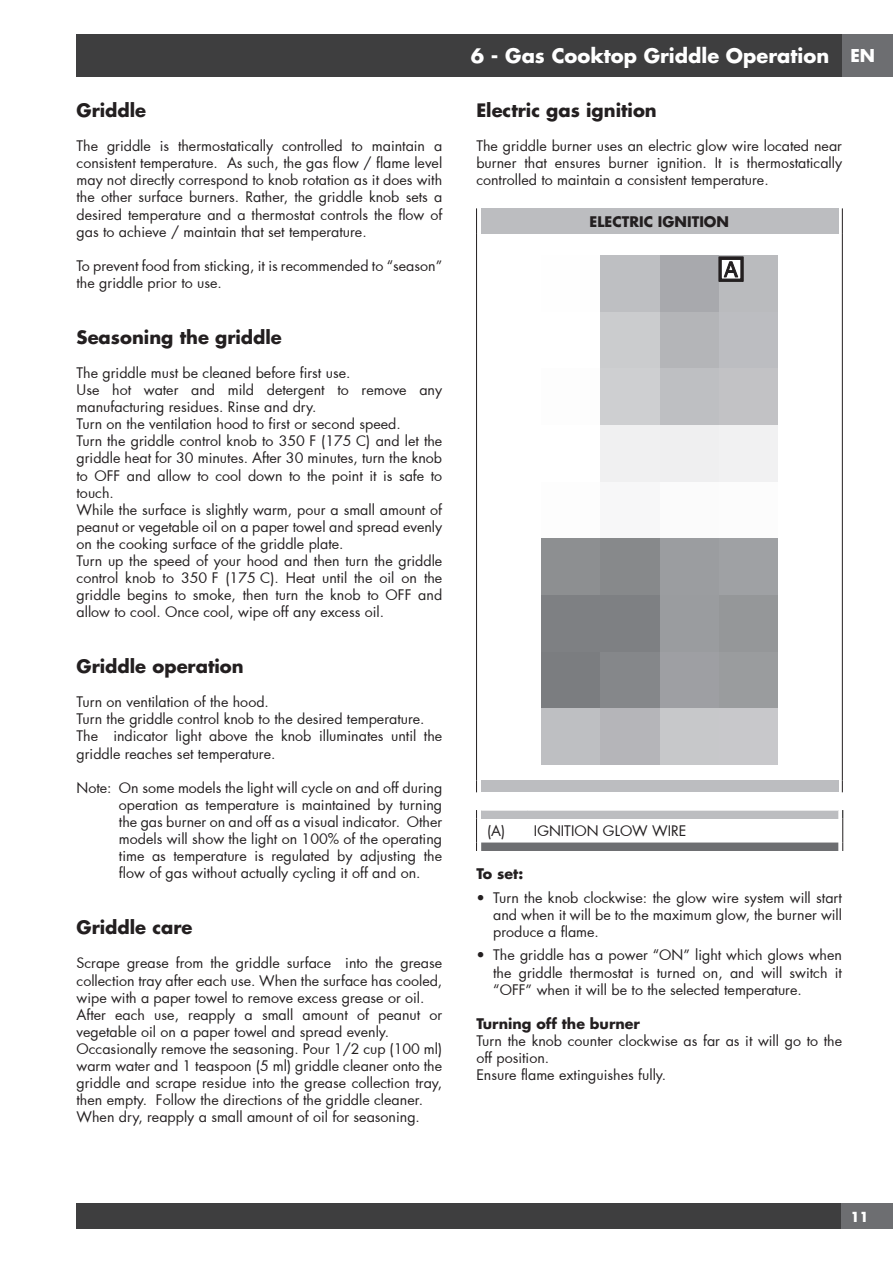
<style>
.page{position:relative;width:893px;height:1263px;background:#fff}
.page>*{position:absolute;margin:0;border:0;box-sizing:border-box;transform-origin:0 0}
.t1{font:700 19.5px "Futura Std";color:#fff}
.t2{font:700 18px "Futura Std";color:#231f20}
.t3{font:700 17.25px "Futura Std";color:#fff}
.t4{font:14.25px/17.1px "Futura";color:#231f20;text-align:justify}
.t5{font:700 14.25px "Futura Std";color:#231f20}
.t6{font:700 13.5px "Futura Std";color:#fff}
</style>
<div class="page">
<div style="left:77px;top:34px;width:765px;height:43px;background:#3e3e3f"></div>
<div style="left:842px;top:34px;width:51px;height:43px;background:#6d6e71"></div>
<div style="left:77px;top:1203px;width:765px;height:26px;background:#3e3e3f"></div>
<div style="left:842px;top:1203px;width:51px;height:26px;background:#6d6e71"></div>
<svg style="left:476px;top:208px;width:1px;height:26px"></svg>
<svg style="left:842px;top:208px;width:1px;height:26px"></svg>
<hr style="left:476px;top:234px;width:1px;height:546px;background:#231f20">
<hr style="left:842px;top:234px;width:1px;height:546px;background:#231f20">
<svg style="left:476px;top:780px;width:1px;height:12px"></svg>
<svg style="left:842px;top:780px;width:1px;height:12px"></svg>
<div style="left:481px;top:208px;width:357px;height:26px;background:#bcbdc0"></div>
<img style="left:541px;top:255px;width:237px;height:509px">
<svg style="left:719px;top:255px;width:24px;height:26px"></svg>
<div style="left:481px;top:780px;width:357px;height:12px;background:#bcbdc0"></div>
<svg style="left:476px;top:810px;width:367px;height:41px"></svg>
<p class="t2" style="left:77px;top:102px;width:71px">Griddle</p>
<p class="t4" style="left:77px;top:139px;width:367px">The griddle is thermostatically controlled to maintain a consistent temperature. As such, the gas flow / flame level may not directly correspond to knob rotation as it does with the other surface burners. Rather, the griddle knob sets a desired temperature and a thermostat controls the flow of gas to achieve / maintain that set temperature.</p>
<p class="t4" style="left:77px;top:257px;width:367px">To prevent food from sticking, it is recommended to “season” the griddle prior to use.</p>
<p class="t2" style="left:77px;top:329px;width:207px">Seasoning the griddle</p>
<p class="t4" style="left:77px;top:365px;width:367px;text-align:left">The griddle must be cleaned before first use.<br>Use hot water and mild detergent to remove any manufacturing residues. Rinse and dry.<br>Turn on the ventilation hood to first or second speed.<br>Turn the griddle control knob to 350°F (175°C) and let the griddle heat for 30 minutes. After 30 minutes, turn the knob to OFF and allow to cool down to the point it is safe to touch.<br>While the surface is slightly warm, pour a small amount of peanut or vegetable oil on a paper towel and spread evenly on the cooking surface of the griddle plate.<br>Turn up the speed of your hood and then turn the griddle control knob to 350°F (175°C). Heat until the oil on the griddle begins to smoke, then turn the knob to OFF and allow to cool. Once cool, wipe off any excess oil.</p>
<p class="t2" style="left:77px;top:658px;width:169px">Griddle operation</p>
<p class="t4" style="left:77px;top:695px;width:367px;text-align:left">Turn on ventilation of the hood.<br>Turn the griddle control knob to the desired temperature.<br>The indicator light above the knob illuminates until the griddle reaches set temperature.</p>
<p class="t4" style="left:119px;top:780px;width:325px;text-indent:-42px">Note: On some models the light will cycle on and off during operation as temperature is maintained by turning the gas burner on and off as a visual indicator. Other models will show the light on 100% of the operating time as temperature is regulated by adjusting the flow of gas without actually cycling it off and on.</p>
<p class="t2" style="left:77px;top:919px;width:117px">Griddle care</p>
<p class="t4" style="left:77px;top:956px;width:367px;text-align:left">Scrape grease from the griddle surface into the grease collection tray after each use. When the surface has cooled, wipe with a paper towel to remove excess grease or oil.<br>After each use, reapply a small amount of peanut or vegetable oil on a paper towel and spread evenly.<br>Occasionally remove the seasoning. Pour 1/2 cup (100 ml) warm water and 1 teaspoon (5 ml) griddle cleaner onto the griddle and scrape residue into the grease collection tray, then empty. Follow the directions of the griddle cleaner.<br>When dry, reapply a small amount of oil for seasoning.</p>
<h1 class="t1" style="left:471px;top:47px;width:360px">6 - Gas Cooktop Griddle Operation</h1>
<p class="t3" style="left:850px;top:46px;width:26px">EN</p>
<p class="t2" style="left:476px;top:102px;width:182px">Electric gas ignition</p>
<p class="t4" style="left:476px;top:139px;width:367px">The griddle burner uses an electric glow wire located near burner that ensures burner ignition. It is thermostatically controlled to maintain a consistent temperature.</p>
<p class="t5" style="left:590px;top:215px;width:141px">ELECTRIC IGNITION</p>
<p class="t4" style="left:487px;top:824px;width:201px">(A) IGNITION GLOW WIRE</p>
<p class="t5" style="left:476px;top:867px;width:48px">To set:</p>
<p class="t4" style="left:493px;top:889px;width:350px;text-indent:-17px">• Turn the knob clockwise: the glow wire system will start and when it will be to the maximum glow, the burner will produce a flame.</p>
<p class="t4" style="left:493px;top:946px;width:350px;text-indent:-17px">• The griddle has a power “ON” light which glows when the griddle thermostat is turned on, and will switch it “OFF” when it will be to the selected temperature.</p>
<p class="t5" style="left:476px;top:1017px;width:165px">Turning off the burner</p>
<p class="t4" style="left:476px;top:1033px;width:367px;text-align:left">Turn the knob counter clockwise as far as it will go to the off position.<br>Ensure flame extinguishes fully.</p>
<p class="t6" style="left:850px;top:1210px;width:20px">11</p>
</div>
